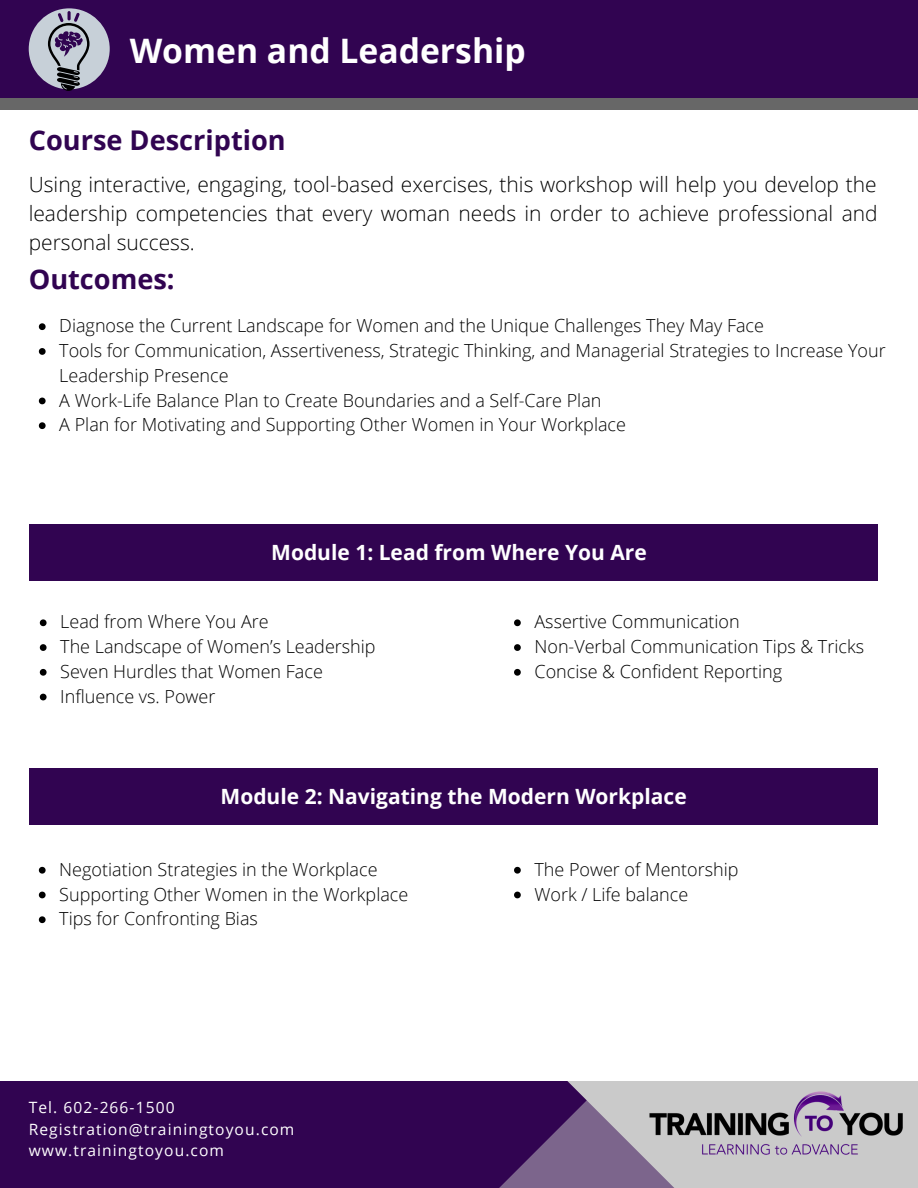
<style>
.page{position:relative;width:918px;height:1188px;background:#310451}
.page>*{position:absolute;margin:0;border:0;box-sizing:border-box;transform-origin:0 0}
.t1{font:700 33.75px "Open Sans";color:#fff}
.t2{font:700 27.15px "Open Sans";color:#310451}
.t3{font:300 21px/29.2px "Open Sans";color:#000;text-align:justify}
.t4{font:700 21px "Open Sans";color:#fff}
.t5{font:300 18px/24.8px "Open Sans";color:#000}
.t6{font:15.6px "Open Sans";letter-spacing:.07em;color:#fff}
</style>
<div class="page">
<svg style="left:499px;top:1081px;width:419px;height:107px;fill:#cacaca"></svg>
<img style="left:650px;top:1091px;width:253px;height:63px">
<div style="left:0;top:97px;width:918px;height:984px;background:#fff"></div>
<div style="left:0;top:49px;width:918px;height:61px;background:#676767"></div>
<div style="left:0;top:0;width:918px;height:98px;background:#310451"></div>
<div style="left:30px;top:524px;width:848px;height:56px;background:#310451"></div>
<div style="left:29px;top:8px;width:81px;height:81px;background:#c7d0d8;border-radius:50%"></div>
<svg style="left:48px;top:11px;width:42px;height:80px"></svg>
<div style="left:30px;top:768px;width:848px;height:56px;background:#310451"></div>
<svg style="left:39px;top:323px;width:7px;height:7px"></svg>
<svg style="left:39px;top:348px;width:7px;height:7px"></svg>
<svg style="left:39px;top:398px;width:7px;height:6px"></svg>
<svg style="left:39px;top:422px;width:7px;height:7px"></svg>
<svg style="left:40px;top:619px;width:7px;height:7px"></svg>
<svg style="left:40px;top:644px;width:7px;height:7px"></svg>
<svg style="left:40px;top:669px;width:7px;height:7px"></svg>
<svg style="left:40px;top:694px;width:7px;height:6px"></svg>
<svg style="left:39px;top:867px;width:7px;height:7px"></svg>
<svg style="left:39px;top:892px;width:7px;height:6px"></svg>
<svg style="left:39px;top:916px;width:7px;height:7px"></svg>
<svg style="left:514px;top:867px;width:7px;height:7px"></svg>
<svg style="left:514px;top:892px;width:7px;height:6px"></svg>
<svg style="left:514px;top:619px;width:7px;height:7px"></svg>
<svg style="left:514px;top:644px;width:7px;height:7px"></svg>
<svg style="left:514px;top:669px;width:7px;height:7px"></svg>
<p class="t1" style="left:130px;top:27px;width:398px">Women and Leadership</p>
<p class="t2" style="left:29px;top:121px;width:259px">Course Description</p>
<p class="t3" style="left:29px;top:169px;width:850px">Using interactive, engaging, tool-based exercises, this workshop will help you develop the leadership competencies that every woman needs in order to achieve professional and personal success.</p>
<p class="t2" style="left:29px;top:260px;width:148px">Outcomes:</p>
<p class="t5" style="left:59px;top:313px;width:706px">Diagnose the Current Landscape for Women and the Unique Challenges They May Face</p>
<p class="t5" style="left:59px;top:338px;width:828px">Tools for Communication, Assertiveness, Strategic Thinking, and Managerial Strategies to Increase Your<br>Leadership Presence</p>
<p class="t5" style="left:59px;top:387px;width:544px">A Work-Life Balance Plan to Create Boundaries and a Self-Care Plan</p>
<p class="t5" style="left:59px;top:412px;width:568px">A Plan for Motivating and Supporting Other Women in Your Workplace</p>
<p class="t4" style="left:271px;top:537px;width:377px">Module 1: Lead from Where You Are</p>
<p class="t5" style="left:60px;top:609px;width:210px">Lead from Where You Are</p>
<p class="t5" style="left:60px;top:634px;width:317px">The Landscape of Women’s Leadership</p>
<p class="t5" style="left:60px;top:659px;width:264px">Seven Hurdles that Women Face</p>
<p class="t5" style="left:60px;top:683px;width:157px">Influence vs. Power</p>
<p class="t5" style="left:535px;top:609px;width:207px">Assertive Communication</p>
<p class="t5" style="left:535px;top:634px;width:331px">Non-Verbal Communication Tips &amp; Tricks</p>
<p class="t5" style="left:535px;top:659px;width:249px">Concise &amp; Confident Reporting</p>
<p class="t4" style="left:221px;top:782px;width:468px">Module 2: Navigating the Modern Workplace</p>
<p class="t5" style="left:59px;top:857px;width:320px">Negotiation Strategies in the Workplace</p>
<p class="t5" style="left:59px;top:881px;width:351px">Supporting Other Women in the Workplace</p>
<p class="t5" style="left:59px;top:906px;width:200px">Tips for Confronting Bias</p>
<p class="t6" style="left:29px;top:1097px;width:147px">Tel. 602-266-1500</p>
<p class="t6" style="left:29px;top:1118px;width:267px">Registration@trainingtoyou.com</p>
<p class="t6" style="left:29px;top:1140px;width:197px">www.trainingtoyou.com</p>
<p class="t5" style="left:535px;top:857px;width:205px">The Power of Mentorship</p>
<p class="t5" style="left:535px;top:881px;width:155px">Work / Life balance</p>
</div>
